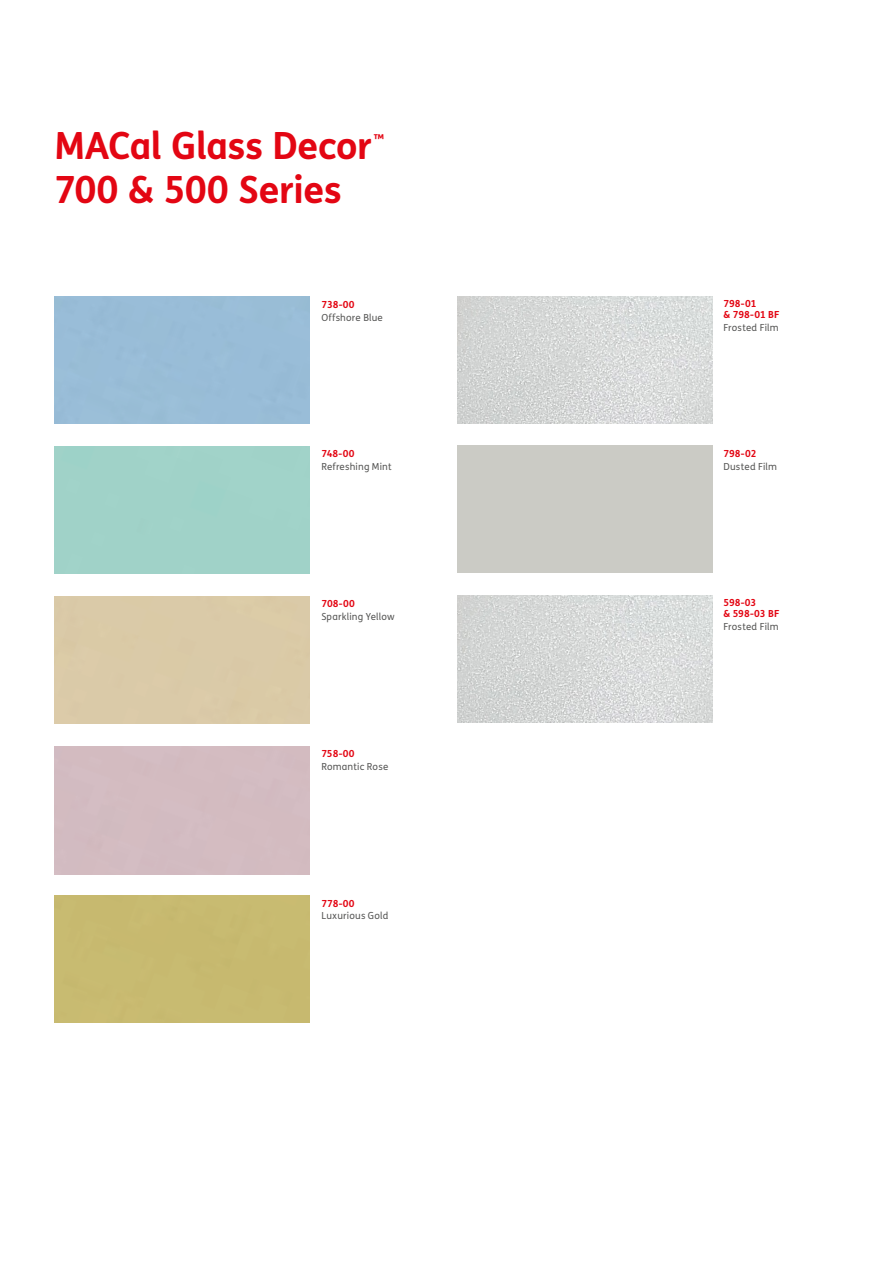
<style>
.page{position:relative;width:893px;height:1263px;background:#fff}
.page>*{position:absolute;margin:0;border:0;box-sizing:border-box;transform-origin:0 0}
.t1{font:700 37.5px/43.5px "FS Me";letter-spacing:-.015em;color:#e30613}
.t2{font:700 12.3px "FS Me";color:#e30613}
.t3{font:9.75px "FS Me";letter-spacing:.02em;color:#575756}
.t4{font:700 9.75px/11.7px "FS Me";letter-spacing:-.005em;color:#e30613}
</style>
<div class="page">
<img style="left:457px;top:296px;width:255px;height:128px">
<img style="left:457px;top:595px;width:255px;height:128px">
<div style="left:457px;top:445px;width:255px;height:128px;background:#cbcbc5"></div>
<h1 class="t1" style="left:54px;top:122px;width:320px">MACal Glass Decor<br>700 &amp; 500 Series</h1>
<p class="t2" style="left:374px;top:129px;width:12px">TM</p>
<p class="t4" style="left:321px;top:298px;width:35px">738-00</p>
<p class="t3" style="left:321px;top:310px;width:63px">Offshore Blue</p>
<p class="t4" style="left:321px;top:448px;width:35px">748-00</p>
<p class="t3" style="left:321px;top:460px;width:72px">Refreshing Mint</p>
<p class="t4" style="left:321px;top:597px;width:35px">708-00</p>
<p class="t3" style="left:321px;top:610px;width:75px">Sparkling Yellow</p>
<p class="t4" style="left:321px;top:747px;width:35px">758-00</p>
<p class="t3" style="left:321px;top:759px;width:68px">Romantic Rose</p>
<p class="t4" style="left:321px;top:897px;width:35px">778-00</p>
<p class="t3" style="left:321px;top:909px;width:68px">Luxurious Gold</p>
<p class="t4" style="left:723px;top:297px;width:57px">798-01<br>&amp; 798-01 BF</p>
<p class="t3" style="left:723px;top:321px;width:57px">Frosted Film</p>
<p class="t4" style="left:723px;top:447px;width:34px">798-02</p>
<p class="t3" style="left:723px;top:460px;width:55px">Dusted Film</p>
<p class="t4" style="left:723px;top:596px;width:57px">598-03<br>&amp; 598-03 BF</p>
<p class="t3" style="left:723px;top:620px;width:57px">Frosted Film</p>
</div>
